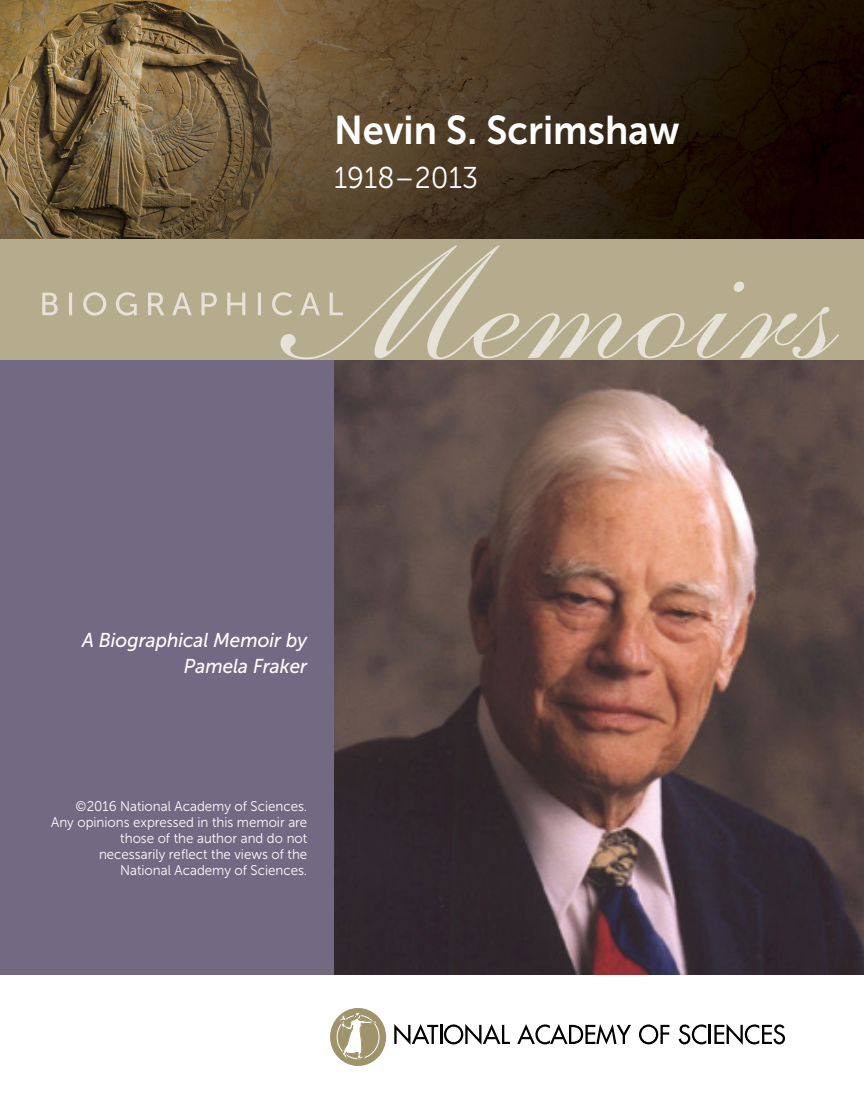
<style>
.page{position:relative;width:864px;height:1098px;background:#fff}
.page>*{position:absolute;margin:0;border:0;box-sizing:border-box;transform-origin:0 0}
.Cover-Name{font:40px "Museo Sans 700";color:#fff;scale:.95 1}
.Cover-Birth_Death_Da{font:30px "Museo Sans 300";color:#fff;scale:.95 1}
.Cover-Author_s{font:italic 20px/26px "Museo Sans 500";color:#fff;text-align:right;scale:.95 1}
.Cover-Disclaimer{font:14px/16px "Museo Sans 300";color:#fff;text-align:right;scale:.95 1}
</style>
<div class="page">
<img style="left:0;top:0;width:864px;height:239px">
<div style="left:0;top:360px;width:334px;height:615px;background:#726983"></div>
<div style="left:0;top:239px;width:864px;height:121px;background:#b5ac8e"></div>
<svg style="left:42px;top:292px;width:239px;height:24px"></svg>
<svg style="left:281px;top:245px;width:558px;height:114px"></svg>
<svg style="left:394px;top:1024px;width:116px;height:21px"></svg>
<svg style="left:517px;top:1024px;width:114px;height:20px"></svg>
<svg style="left:639px;top:1024px;width:30px;height:20px"></svg>
<svg style="left:679px;top:1024px;width:106px;height:21px"></svg>
<div style="left:330px;top:1008px;width:56px;height:58px;background:#9e936a;border-radius:50%"></div>
<div style="left:337px;top:1015px;width:42px;height:44px;border:1px solid #fff;border-radius:50%"></div>
<svg style="left:339px;top:1012px;width:41px;height:47px"></svg>
<img style="left:334px;top:360px;width:530px;height:615px">
<p class="Cover-Name" style="left:334px;top:108px;width:365px">Nevin S. Scrimshaw</p>
<p class="Cover-Birth_Death_Da" style="left:334px;top:162px;width:153px">1918–2013</p>
<p class="Cover-Author_s" style="left:82px;top:628px;width:239px">A Biographical Memoir by<br>Pamela Fraker</p>
<p class="Cover-Disclaimer" style="left:51px;top:798px;width:271px">©2016 National Academy of Sciences.<br>Any opinions expressed in this memoir are those of the author and do not necessarily reflect the views of the National Academy of Sciences.</p>
</div>
